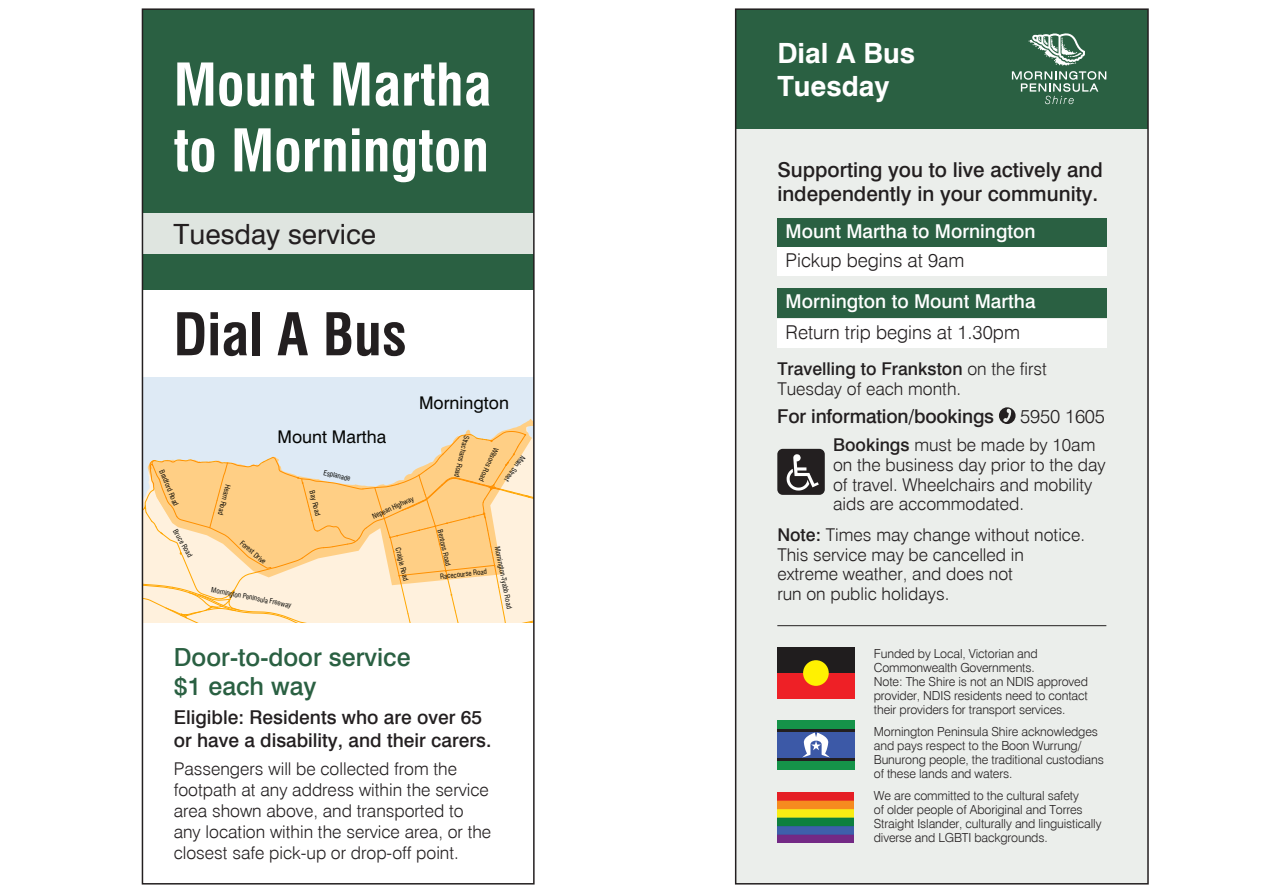
<style>
.page{position:relative;width:1263px;height:893px;background:#fff}
.page>*{position:absolute;margin:0;border:0;box-sizing:border-box;transform-origin:0 0}
.t1{font:700 condensed 57.3px/65.8px "Swiss 721 BT";color:#fff}
.t2{font:700 condensed 57.3px "Swiss 721 BT";color:#231f20}
.t3{font:700 27.9px/33.5px "Swiss 721 BT";color:#fff}
.t4{font:27.9px "Swiss 721 BT";color:#231f20}
.t5{font:500 25.05px/29.4px "Swiss 721 BT";color:#2a6042}
.t6{font:500 20.55px/23.5px "Swiss 721 BT";color:#231f20}
.t7{font:500 19.05px/23px "Swiss 721 BT";color:#231f20}
.t8{font:300 19.05px/30.3px "Swiss 721 BT";color:#231f20}
.t9{font:500 19.05px/29px "Swiss 721 BT";color:#fff}
.t10{font:300 17.7px/19.8px "Swiss 721 BT";color:#231f20}
.t11{font:17.55px "Swiss 721 BT";color:#040503}
.t12{font:300 12.45px/14px "Swiss 721 BT";letter-spacing:-.01em;color:#231f20}
.t13{font:condensed 7.05px "Swiss 721 BT";color:#040503}
.s1{font-weight:300;color:#231f20}
.s2{font-weight:500;color:#fff}
.s3{font-weight:500}
</style>
<div class="page">
<div style="left:736px;top:9px;width:412px;height:875px;background:#ebeeeb"></div>
<div style="left:736px;top:9px;width:412px;height:119px;background:#2a6042"></div>
<svg style="left:1012px;top:33px;width:94px;height:71px"></svg>
<hr style="left:777px;top:625px;width:329px;height:1px;background:#231f20">
<div style="left:777px;top:218px;width:329px;height:30px;background:#2a6042"></div>
<div style="left:777px;top:247px;width:329px;height:29px;background:#fff"></div>
<div style="left:777px;top:289px;width:329px;height:29px;background:#2a6042"></div>
<div style="left:777px;top:319px;width:329px;height:28px;background:#fff"></div>
<svg style="left:999px;top:407px;width:16px;height:17px"></svg>
<div style="left:777px;top:449px;width:48px;height:46px;background:#231f20;border-radius:5px"></div>
<svg style="left:787px;top:454px;width:32px;height:37px"></svg>
<div style="left:777px;top:731px;width:77px;height:28px;background:#3c59a7"></div>
<svg style="left:803px;top:733px;width:26px;height:24px"></svg>
<div style="left:777px;top:720px;width:77px;height:9px;background:#159349"></div>
<div style="left:777px;top:761px;width:77px;height:9px;background:#159349"></div>
<hr style="left:777px;top:729px;width:77px;height:2px;background:#231f20">
<hr style="left:777px;top:759px;width:77px;height:2px;background:#231f20">
<div style="left:777px;top:648px;width:77px;height:25px;background:#201d1e"></div>
<div style="left:777px;top:673px;width:77px;height:25px;background:#ee2026"></div>
<div style="left:803px;top:660px;width:26px;height:26px;background:#fff101;border-radius:50%"></div>
<img style="left:777px;top:792px;width:76px;height:50px">
<div style="left:735px;top:8px;width:414px;height:876px;border:2px solid #231f20"></div>
<div style="left:142px;top:9px;width:392px;height:281px;background:#2a6042"></div>
<div style="left:142px;top:213px;width:392px;height:40px;background:#dfe5e0"></div>
<div style="left:145px;top:378px;width:387px;height:53px;background:#deeaf5"></div>
<svg style="left:145px;top:431px;width:387px;height:191px;background:#feedd2"></svg>
<svg style="left:148px;top:419px;width:384px;height:166px;background:#f6dbb0"></svg>
<div style="left:142px;top:8px;width:393px;height:876px;border:2px solid #231f20"></div>
<p class="t1" style="left:174px;top:52px;width:319px">Mount Martha to Mornington</p>
<p class="t4" style="left:174px;top:217px;width:204px">Tuesday service</p>
<p class="t2" style="left:174px;top:300px;width:235px">Dial A Bus</p>
<p class="t11" style="left:419px;top:392px;width:91px">Mornington</p>
<p class="t13" style="left:165px;top:468px;width:40px;rotate:67deg">Bradford Road</p>
<p class="t13" style="left:179px;top:527px;width:33px;rotate:60deg">Bruce Road</p>
<p class="t11" style="left:278px;top:426px;width:110px">Mount Martha</p>
<p class="t13" style="left:232px;top:485px;width:33px;rotate:105deg">Hearn Road</p>
<p class="t13" style="left:244px;top:539px;width:33px;rotate:41deg">Forest Drive</p>
<p class="t13" style="left:212px;top:585px;width:83px;rotate:11deg">Mornington Peninsula Freeway</p>
<p class="t13" style="left:325px;top:468px;width:29px;rotate:13deg">Esplanade</p>
<p class="t13" style="left:316px;top:489px;width:27px;rotate:76deg">Bay Road</p>
<p class="t13" style="left:371px;top:513px;width:46px;rotate:-25deg">Nepean Highway</p>
<p class="t13" style="left:402px;top:546px;width:35px;rotate:76deg">Craigie Road</p>
<p class="t13" style="left:471px;top:437px;width:44px;rotate:104deg">Strachans Road</p>
<p class="t13" style="left:500px;top:449px;width:38px;rotate:115deg">Wilsons Road</p>
<p class="t13" style="left:527px;top:458px;width:32px;rotate:125deg">Main Street</p>
<p class="t13" style="left:444px;top:528px;width:39px;rotate:77deg">Bentons Road</p>
<p class="t13" style="left:502px;top:545px;width:65px;rotate:79deg">Mornington-Tyabb Road</p>
<p class="t13" style="left:440px;top:572px;width:49px;rotate:-6deg">Racecourse Road</p>
<p class="t5" style="left:174px;top:642px;width:238px">Door-to-door service $1 each way</p>
<p class="t7" style="left:174px;top:706px;width:319px">Eligible: Residents who are over 65 or have a disability, and their carers.</p>
<p class="t10" style="left:174px;top:757px;width:319px;line-height:21.1px">Passengers will be collected from the footpath at any address within the service area shown above, and transported to any location within the service area, or the closest safe pick-up or drop-off point.</p>
<p class="t11" style="left:337px;top:768px;width:66px;rotate:60deg">Tuerong</p>
<p class="t3" style="left:777px;top:36px;width:139px">Dial A Bus<br>Tuesday</p>
<p class="t6" style="left:777px;top:158px;width:327px">Supporting you to live actively and independently in your community.</p>
<p class="t9" style="left:786px;top:217px;width:251px">Mount Martha to Mornington<br><span class="s1">Pickup begins at 9am</span></p>
<p class="t8" style="left:786px;top:286px;width:251px"><span class="s2">Mornington to Mount Martha<br></span>Return trip begins at 1.30pm</p>
<p class="t10" style="left:777px;top:359px;width:271px"><span class="s3">Travelling to Frankston</span> on the first<br>Tuesday of each month.</p>
<p class="t7" style="left:777px;top:404px;width:218px">For information/bookings</p>
<p class="t8" style="left:1020px;top:401px;width:86px">5950 1605</p>
<p class="t10" style="left:833px;top:435px;width:274px"><span class="s3">Bookings</span> must be made by 10am on the business day prior to the day of travel. Wheelchairs and mobility aids are accommodated.</p>
<p class="t10" style="left:777px;top:524px;width:309px"><span class="s3">Note:</span> Times may change without notice.<br>This service may be cancelled in extreme weather, and does not<br>run on public holidays.</p>
<p class="t12" style="left:874px;top:646px;width:216px">Funded by Local, Victorian and Commonwealth Governments.<br>Note: The Shire is not an NDIS approved provider, NDIS residents need to contact their providers for transport services.</p>
<p class="t12" style="left:874px;top:724px;width:232px">Mornington Peninsula Shire acknowledges and pays respect to the Boon Wurrung/ Bunurong people, the traditional custodians of these lands and waters.</p>
<p class="t12" style="left:874px;top:788px;width:229px">We are committed to the cultural safety<br>of older people of Aboriginal and Torres Straight Islander, culturally and linguistically diverse and LGBTI backgrounds.</p>
</div>
